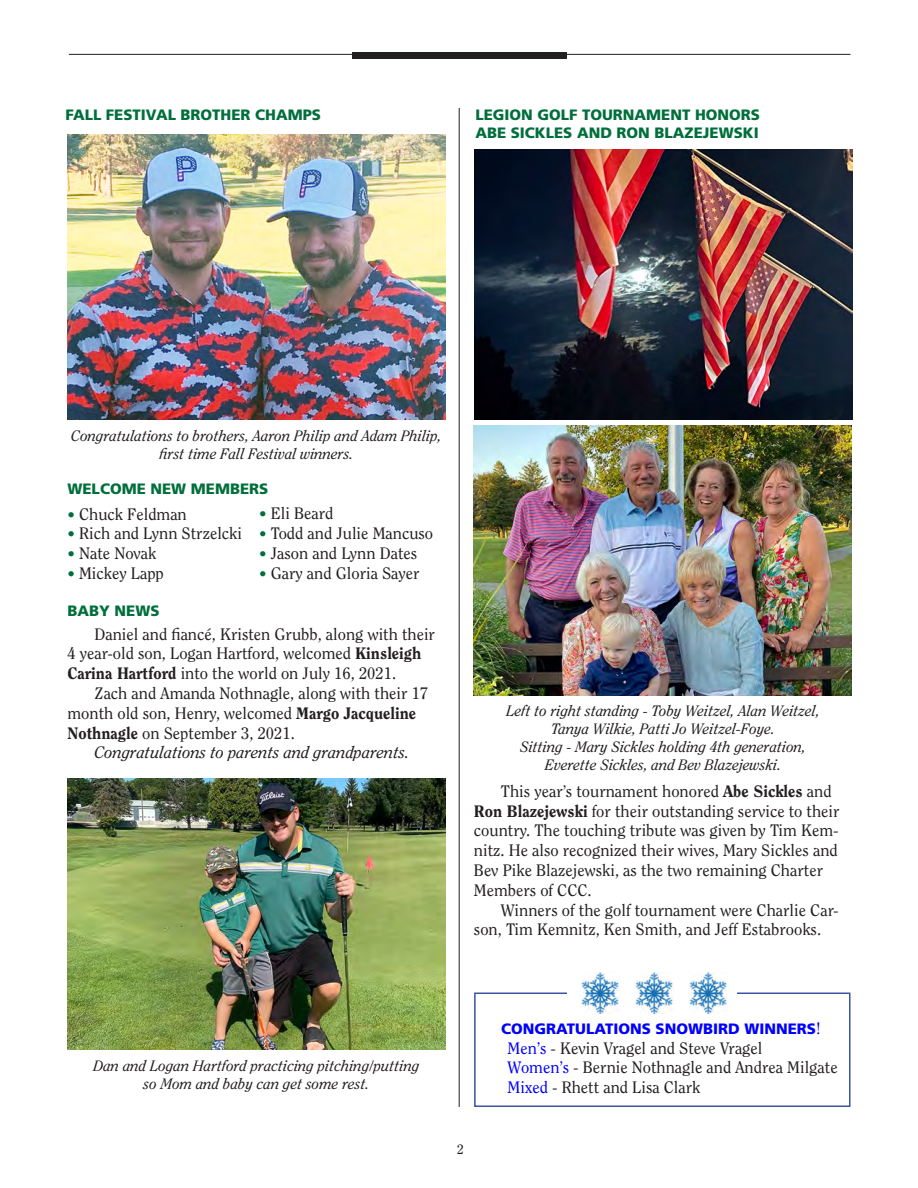
<style>
.page{position:relative;width:918px;height:1188px;background:#fff}
.page>*{position:absolute;margin:0;border:0;box-sizing:border-box;transform-origin:0 0}
.t1{font:16.5px/19.8px "Clearface";color:#231f20}
.t2{font:italic 16.5px "Clearface";color:#231f20}
.t3{font:italic 15px/18px "Clearface";color:#231f20;text-align:center}
.t4{font:900 15px "Frutiger";color:#006f3c}
.t5{font:900 15px "Frutiger";color:#00f}
.t6{font:13.5px "Clearface";color:#231f20}
.s1{font-size:15px;color:#006f3c}
.s2{font-weight:800}
.s3{font-family:"Clearface";font-weight:400;font-size:16.5px}
.s4{color:#00f}
</style>
<div class="page">
<hr style="left:69px;top:54px;width:781px;height:1px;background:#231f20">
<div style="left:352px;top:52px;width:215px;height:6px;background:#231f20"></div>
<hr style="left:459px;top:108px;width:1px;height:999px;background:#231f20">
<img style="left:68px;top:134px;width:378px;height:285px">
<img style="left:68px;top:779px;width:378px;height:271px">
<img style="left:473px;top:426px;width:378px;height:270px">
<img style="left:474px;top:149px;width:378px;height:270px">
<div style="left:474px;top:993px;width:376px;height:114px;border:2px solid #3a53a3"></div>
<div style="left:568px;top:989px;width:169px;height:9px;background:#fff"></div>
<img style="left:580px;top:973px;width:40px;height:40px">
<img style="left:634px;top:973px;width:40px;height:40px">
<img style="left:688px;top:973px;width:40px;height:40px">
<p class="t4" style="left:66px;top:106px;width:257px">FALL FESTIVAL BROTHER CHAMPS</p>
<p class="t4" style="left:475px;top:106px;width:286px">LEGION GOLF TOURNAMENT HONORS</p>
<p class="t4" style="left:475px;top:124px;width:285px">ABE SICKLES AND RON BLAZEJEWSKI</p>
<p class="t3" style="left:71px;top:427px;width:372px">Congratulations to brothers, Aaron Philip and Adam Philip, first time Fall Festival winners.</p>
<p class="t4" style="left:68px;top:480px;width:202px">WELCOME NEW MEMBERS</p>
<p class="t1" style="left:68px;top:504px;width:121px"><span class="s1">•</span> Chuck Feldman</p>
<p class="t1" style="left:68px;top:523px;width:176px"><span class="s1">•</span> Rich and Lynn Strzelcki</p>
<p class="t1" style="left:68px;top:543px;width:91px"><span class="s1">•</span> Nate Novak</p>
<p class="t1" style="left:68px;top:563px;width:98px"><span class="s1">•</span> Mickey Lapp</p>
<p class="t4" style="left:68px;top:601px;width:94px">BABY NEWS</p>
<p class="t1" style="left:68px;top:624px;width:369px;text-indent:27px">Daniel and fiancé, Kristen Grubb, along with their<br>4 year-old son, Logan Hartford, welcomed <span class="s2">Kinsleigh<br>Carina Hartford</span> into the world on July 16, 2021.</p>
<p class="t1" style="left:68px;top:683px;width:362px;text-indent:27px">Zach and Amanda Nothnagle, along with their 17 month old son, Henry, welcomed <span class="s2">Margo Jacqueline<br>Nothnagle</span> on September 3, 2021.</p>
<p class="t2" style="left:94px;top:743px;width:316px">Congratulations to parents and grandparents.</p>
<p class="t1" style="left:259px;top:504px;width:76px"><span class="s1">•</span> Eli Beard</p>
<p class="t1" style="left:259px;top:523px;width:176px"><span class="s1">•</span> Todd and Julie Mancuso</p>
<p class="t1" style="left:259px;top:543px;width:160px"><span class="s1">•</span> Jason and Lynn Dates</p>
<p class="t1" style="left:259px;top:563px;width:162px"><span class="s1">•</span> Gary and Gloria Sayer</p>
<p class="t3" style="left:507px;top:702px;width:315px">Left to right standing - Toby Weitzel, Alan Weitzel,</p>
<p class="t3" style="left:551px;top:720px;width:225px">Tanya Wilkie, Patti Jo Weitzel-Foye.</p>
<p class="t3" style="left:520px;top:738px;width:287px">Sitting - Mary Sickles holding 4th generation,</p>
<p class="t3" style="left:545px;top:756px;width:237px">Everette Sickles, and Bev Blazejewski.</p>
<p class="t1" style="left:474px;top:781px;width:367px;text-indent:27px">This year’s tournament honored <span class="s2">Abe Sickles</span> and <span class="s2">Ron Blazejewski</span> for their outstanding service to their country. The touching tribute was given by Tim Kem&shy;nitz. He also recognized their wives, Mary Sickles and Bev Pike Blazejewski, as the two remaining Charter Members of CCC.</p>
<p class="t1" style="left:474px;top:900px;width:366px;text-indent:27px">Winners of the golf tournament were Charlie Car&shy;son, Tim Kemnitz, Ken Smith, and Jeff Estabrooks.</p>
<p class="t3" style="left:93px;top:1056px;width:328px">Dan and Logan Hartford practicing pitching/putting</p>
<p class="t3" style="left:144px;top:1074px;width:227px">so Mom and baby can get some rest.</p>
<p class="t6" style="left:457px;top:1141px;width:8px">2</p>
<p class="t5" style="left:501px;top:1020px;width:321px">CONGRATULATIONS SNOWBIRD WINNERS<span class="s3">!</span></p>
<p class="t1" style="left:508px;top:1038px;width:256px"><span class="s4">Men’s</span> - Kevin Vragel and Steve Vragel</p>
<p class="t1" style="left:508px;top:1058px;width:332px"><span class="s4">Women’s</span> - Bernie Nothnagle and Andrea Milgate</p>
<p class="t1" style="left:508px;top:1077px;width:194px"><span class="s4">Mixed</span> - Rhett and Lisa Clark</p>
</div>
